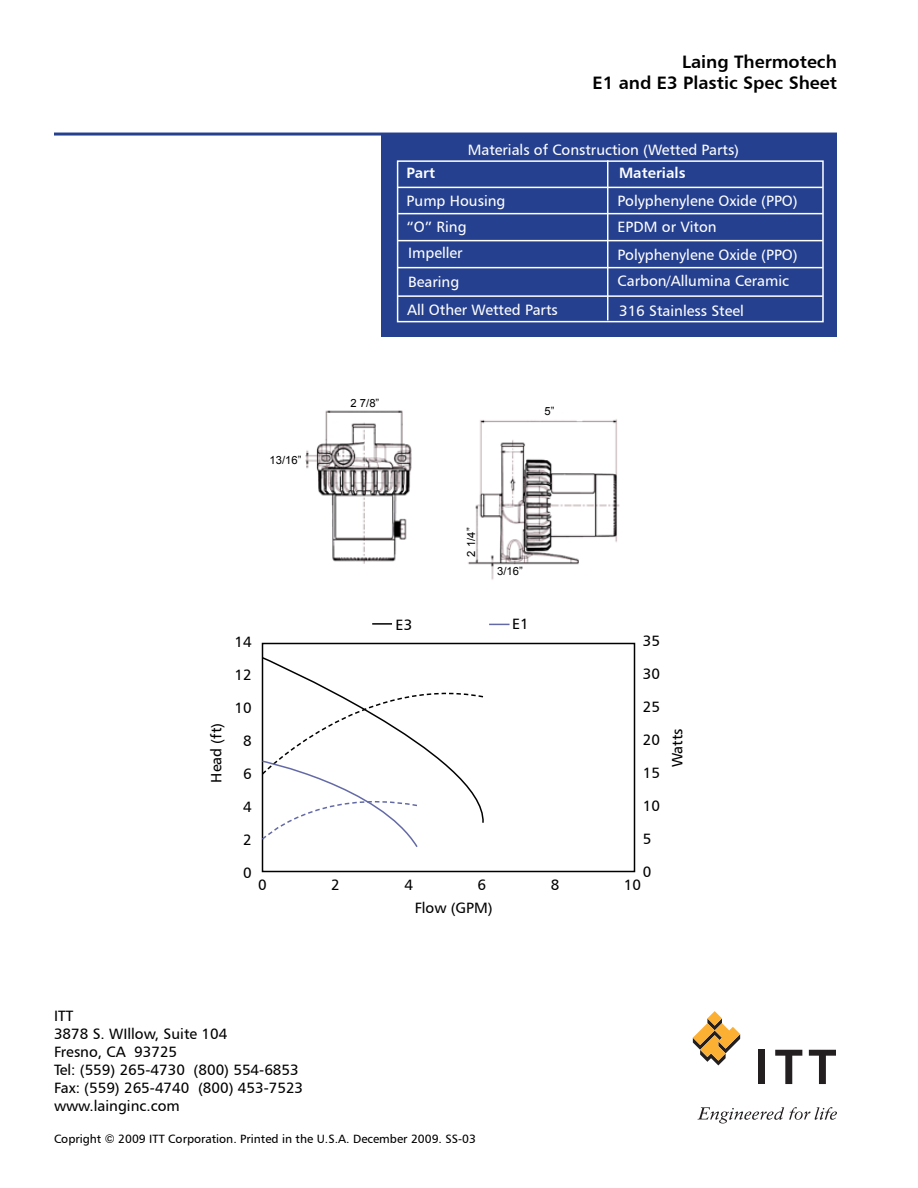
<style>
.page{position:relative;width:918px;height:1188px;background:#fff}
.page>*{position:absolute;margin:0;border:0;box-sizing:border-box;transform-origin:0 0}
.t1{font:18px/21.6px "Humanist 777 BT Bold B";color:#000;text-align:right}
.t2{font:15px/26.2px "Humanist 777 BT Roman B";color:#fff}
.t3{font:15px/18px "Humanist 777 BT Roman B";color:#000}
.t4{font:15px "Humanist 777 BT Bold B";color:#fff}
.t5{font:12px "Humanist 777 BT Roman B";color:#000}
.t6{font:11.25px "Arial";color:#000}
</style>
<div class="page">
<div style="left:381px;top:134px;width:456px;height:203px;background:#25408f"></div>
<svg style="left:693px;top:1011px;width:47px;height:54px"></svg>
<div style="left:758px;top:1050px;width:7px;height:34px;background:#231f20"></div>
<svg style="left:775px;top:1050px;width:27px;height:34px"></svg>
<svg style="left:809px;top:1050px;width:27px;height:34px"></svg>
<svg style="left:697px;top:1107px;width:140px;height:17px"></svg>
<div style="left:397px;top:160px;width:427px;height:162px;border:2px solid #fff"></div>
<hr style="left:398px;top:187px;width:425px;height:1px;background:#fff">
<hr style="left:398px;top:213px;width:425px;height:1px;background:#fff">
<hr style="left:398px;top:240px;width:425px;height:1px;background:#fff">
<hr style="left:398px;top:267px;width:425px;height:1px;background:#fff">
<hr style="left:398px;top:295px;width:425px;height:2px;background:#fff">
<hr style="left:607px;top:160px;width:1px;height:160px;background:#fff">
<hr style="left:54px;top:133px;width:783px;height:3px;background:#25408f">
<img style="left:468px;top:419px;width:152px;height:161px">
<img style="left:305px;top:410px;width:107px;height:154px">
<div style="left:262px;top:643px;width:373px;height:229px;border:2px solid #000"></div>
<svg style="left:261px;top:656px;width:223px;height:193px"></svg>
<hr style="left:372px;top:623px;width:20px;height:2px;background:#000">
<svg style="left:489px;top:624px;width:21px;height:1px"></svg>
<p class="t1" style="left:593px;top:50px;width:246px">Laing Thermotech<br>E1 and E3 Plastic Spec Sheet</p>
<p class="t2" style="left:468px;top:137px;width:273px">Materials of Construction (Wetted Parts)</p>
<p class="t6" style="left:270px;top:452px;width:33px">13/16”</p>
<p class="t4" style="left:407px;top:163px;width:30px">Part</p>
<p class="t2" style="left:407px;top:187px;width:100px">Pump Housing “O” Ring<br>Impeller</p>
<p class="t2" style="left:407px;top:267px;width:152px;line-height:28.5px">Bearing<br>All Other Wetted Parts</p>
<p class="t6" style="left:351px;top:396px;width:30px">2 7/8”</p>
<p class="t6" style="left:544px;top:404px;width:12px">5”</p>
<p class="t6" style="left:464px;top:556px;width:30px;rotate:-90deg">2 1/4”</p>
<p class="t6" style="left:497px;top:564px;width:27px">3/16”</p>
<p class="t3" style="left:396px;top:615px;width:18px">E3</p>
<p class="t3" style="left:512px;top:614px;width:18px">E1</p>
<p class="t4" style="left:619px;top:163px;width:68px">Materials</p>
<p class="t2" style="left:618px;top:187px;width:182px">Polyphenylene Oxide (PPO)<br>EPDM or Viton</p>
<p class="t2" style="left:618px;top:241px;width:182px">Polyphenylene Oxide (PPO)<br>Carbon/Allumina Ceramic</p>
<p class="t2" style="left:619px;top:297px;width:126px">316 Stainless Steel</p>
<p class="t3" style="left:643px;top:631px;width:19px">35</p>
<p class="t3" style="left:643px;top:664px;width:19px">30</p>
<p class="t3" style="left:643px;top:697px;width:19px">25</p>
<p class="t3" style="left:643px;top:730px;width:19px">20</p>
<p class="t3" style="left:643px;top:763px;width:19px">15</p>
<p class="t3" style="left:643px;top:796px;width:19px">10</p>
<p class="t3" style="left:643px;top:829px;width:10px">5</p>
<p class="t3" style="left:643px;top:862px;width:10px">0</p>
<p class="t3" style="left:234px;top:633px;width:19px">14</p>
<p class="t3" style="left:234px;top:666px;width:19px">12</p>
<p class="t3" style="left:234px;top:699px;width:19px">10</p>
<p class="t3" style="left:243px;top:732px;width:10px">8</p>
<p class="t3" style="left:243px;top:765px;width:10px">6</p>
<p class="t3" style="left:243px;top:798px;width:10px">4</p>
<p class="t3" style="left:243px;top:823px;width:10px;line-height:33px">2<br>0</p>
<p class="t3" style="left:207px;top:783px;width:61px;rotate:-90deg">Head (ft)</p>
<p class="t3" style="left:668px;top:767px;width:41px;rotate:-90deg">Watts</p>
<p class="t3" style="left:258px;top:876px;width:10px">0</p>
<p class="t3" style="left:331px;top:876px;width:10px">2</p>
<p class="t3" style="left:404px;top:876px;width:10px">4</p>
<p class="t3" style="left:478px;top:876px;width:10px">6</p>
<p class="t3" style="left:551px;top:876px;width:10px">8</p>
<p class="t3" style="left:624px;top:876px;width:19px">10</p>
<p class="t3" style="left:415px;top:898px;width:79px">Flow (GPM)</p>
<p class="t3" style="left:54px;top:1006px;width:251px">ITT<br>3878 S. WIllow, Suite 104<br>Fresno, CA 93725<br>Tel: (559) 265-4730 (800) 554-6853<br>Fax: (559) 265-4740 (800) 453-7523 www.lainginc.com</p>
<p class="t5" style="left:54px;top:1132px;width:423px">Copright © 2009 ITT Corporation. Printed in the U.S.A. December 2009. SS-03</p>
</div>
